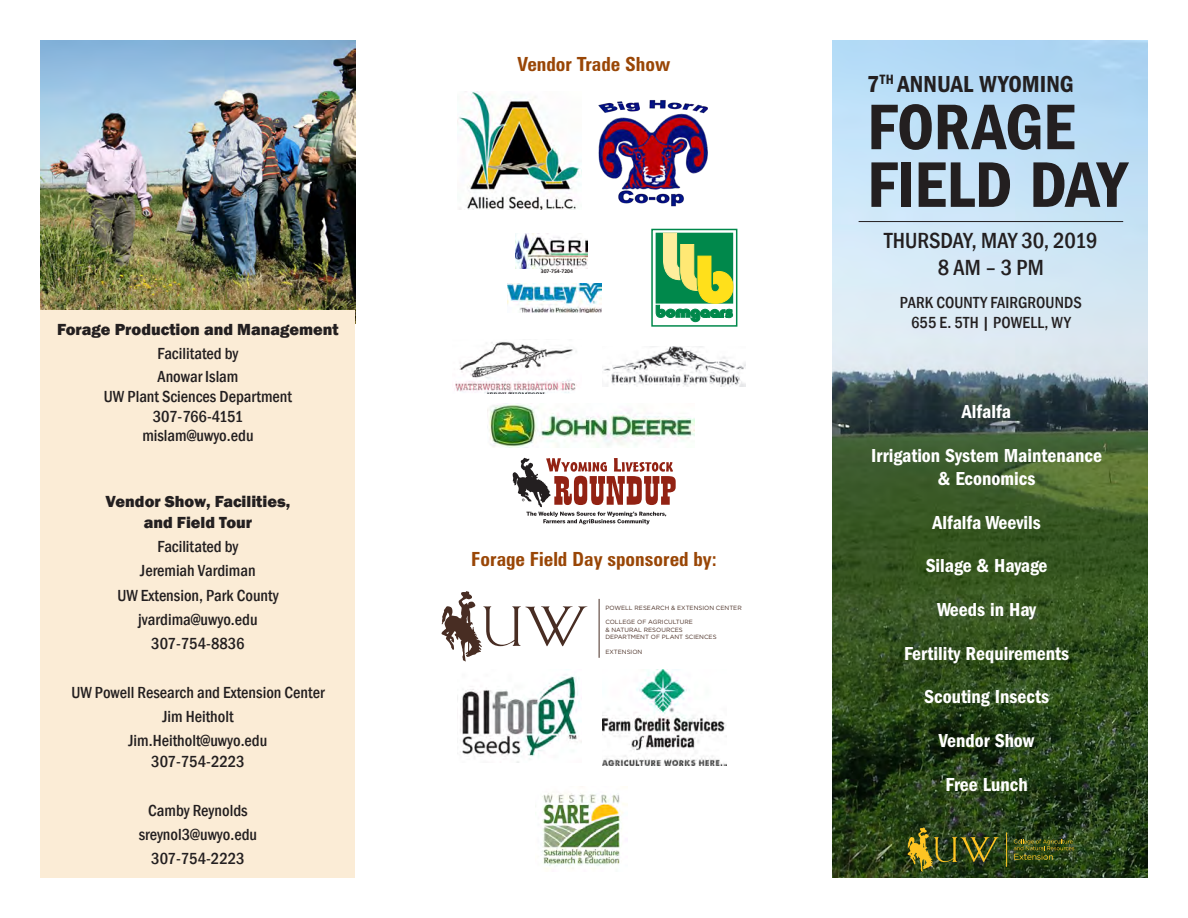
<style>
.page{position:relative;width:1188px;height:918px;background:#fff}
.page>*{position:absolute;margin:0;border:0;box-sizing:border-box;transform-origin:0 0}
.t1{font:66.6px/57.6px "ITC Franklin Gothic Std Dm Cd";letter-spacing:-.005em;color:#231f20}
.t2{font:24px "ITC Franklin Gothic Std Dm Cd";color:#231f20}
.t3{font:500 condensed 22.5px/27px "Franklin Gothic";letter-spacing:-.01em;color:#231f20;text-align:center}
.t4{font:19.5px/23.4px "ITC Franklin Gothic Std Dm Cd";color:#fff;text-align:center}
.t5{font:700 condensed 19.5px "Zurich BT";color:#994606}
.t6{font:500 condensed 16.5px/24.3px "Franklin Gothic";color:#231f20;text-align:center}
.t7{font:800 16.5px/21px "Franklin Gothic";color:#231f20;text-align:center}
.t8{font:6.15px/7.4px "Gotham";color:#482d23}
.t9{font:700 5.7px "Calibri";color:#231f20}
</style>
<div class="page">
<img style="left:832px;top:40px;width:316px;height:837px">
<img style="left:40px;top:40px;width:315px;height:270px">
<div style="left:40px;top:310px;width:316px;height:568px;background:#fbecd6"></div>
<hr style="left:859px;top:221px;width:264px;height:1px;background:#231f20">
<img style="left:460px;top:674px;width:122px;height:89px">
<img style="left:488px;top:403px;width:206px;height:44px">
<img style="left:458px;top:92px;width:124px;height:117px">
<img style="left:516px;top:233px;width:71px;height:36px">
<img style="left:507px;top:284px;width:95px;height:28px">
<img style="left:598px;top:100px;width:110px;height:107px">
<img style="left:603px;top:346px;width:143px;height:40px">
<div style="left:651px;top:229px;width:86px;height:98px;border:1px solid #00884b"></div>
<svg style="left:656px;top:233px;width:77px;height:89px;background:#76b661"></svg>
<svg style="left:441px;top:591px;width:147px;height:71px"></svg>
<hr style="left:599px;top:599px;width:1px;height:59px;background:#482d23">
<img style="left:603px;top:670px;width:124px;height:96px">
<img style="left:542px;top:793px;width:86px;height:76px">
<img style="left:454px;top:342px;width:123px;height:51px">
<svg style="left:908px;top:828px;width:91px;height:44px;background:#52581c"></svg>
<hr style="left:1006px;top:832px;width:1px;height:35px;background:#fec422">
<svg style="left:1014px;top:839px;width:60px;height:21px"></svg>
<svg style="left:512px;top:457px;width:164px;height:67px"></svg>
<p class="t7" style="left:57px;top:319px;width:283px">Forage Production and Management</p>
<p class="t6" style="left:157px;top:342px;width:83px;line-height:23.1px;text-align:left">Facilitated by<br>Anowar Islam</p>
<p class="t6" style="left:104px;top:386px;width:190px;line-height:19.8px">UW Plant Sciences Department<br>307-766-4151 mislam@uwyo.edu</p>
<p class="t7" style="left:106px;top:491px;width:186px">Vendor Show, Facilities, and Field Tour</p>
<p class="t6" style="left:117px;top:534px;width:163px">Facilitated by<br>Jeremiah Vardiman<br>UW Extension, Park County jvardima@uwyo.edu<br>307-754-8836</p>
<p class="t6" style="left:71px;top:680px;width:255px">UW Powell Research and Extension Center<br>Jim Heitholt<br>Jim.Heitholt@uwyo.edu</p>
<p class="t6" style="left:151px;top:749px;width:95px">307-754-2223</p>
<p class="t6" style="left:139px;top:798px;width:120px">Camby Reynolds sreynol3@uwyo.edu<br>307-754-2223</p>
<p class="t5" style="left:518px;top:52px;width:154px">Vendor Trade Show</p>
<p class="t9" style="left:541px;top:268px;width:34px">307-754-7204</p>
<p class="t5" style="left:471px;top:547px;width:247px">Forage Field Day sponsored by:</p>
<p class="t8" style="left:605px;top:604px;width:138px">POWELL RESEARCH &amp; EXTENSION CENTER</p>
<p class="t8" style="left:605px;top:618px;width:113px">COLLEGE OF AGRICULTURE<br>&amp; NATURAL RESOURCES<br>DEPARTMENT OF PLANT SCIENCES</p>
<p class="t8" style="left:605px;top:648px;width:38px">EXTENSION</p>
<h2 class="t2" style="left:867px;top:70px;width:208px">7<sup>TH</sup> ANNUAL WYOMING</h2>
<h1 class="t1" style="left:867px;top:99px;width:262px">FORAGE<br>FIELD DAY</h1>
<h3 class="t3" style="left:884px;top:227px;width:215px">THURSDAY, MAY 30, 2019<br>8 AM – 3 PM</h3>
<p class="t6" style="left:900px;top:293px;width:183px;line-height:19.8px">PARK COUNTY FAIRGROUNDS<br>655 E. 5TH | POWELL, WY</p>
<p class="t4" style="left:962px;top:400px;width:51px">Alfalfa</p>
<p class="t4" style="left:871px;top:444px;width:232px">Irrigation System Maintenance &amp; Economics</p>
<p class="t4" style="left:932px;top:511px;width:110px">Alfalfa Weevils</p>
<p class="t4" style="left:926px;top:554px;width:123px">Silage &amp; Hayage</p>
<p class="t4" style="left:937px;top:598px;width:101px">Weeds in Hay</p>
<p class="t4" style="left:904px;top:642px;width:167px">Fertility Requirements</p>
<p class="t4" style="left:924px;top:685px;width:126px">Scouting Insects</p>
<p class="t4" style="left:939px;top:729px;width:97px">Vendor Show</p>
<p class="t4" style="left:945px;top:773px;width:84px">Free Lunch</p>
</div>
